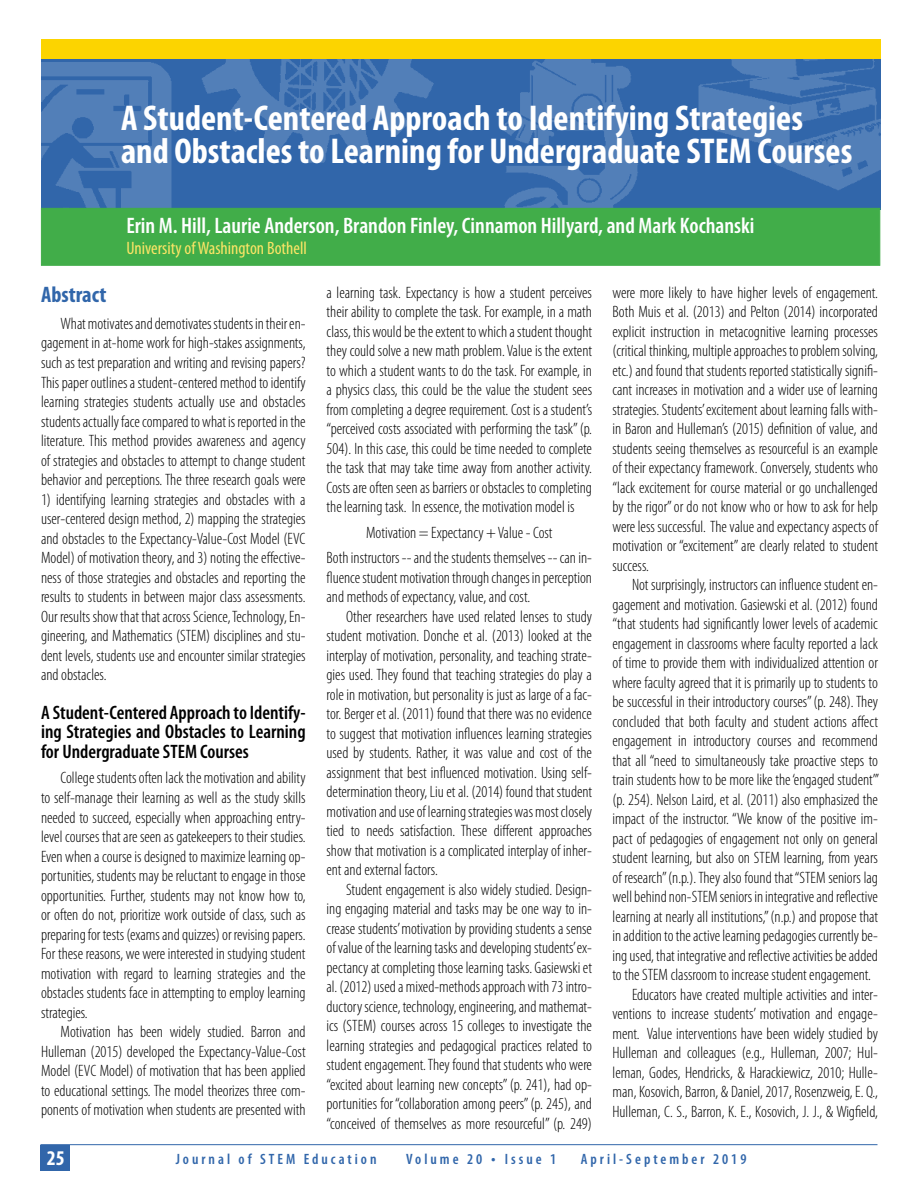
<style>
.page{position:relative;width:918px;height:1188px;background:#fff}
.page>*{position:absolute;margin:0;border:0;box-sizing:border-box;transform-origin:0 0}
.t1{font:700 condensed 36px/33px "Myriad Pro";color:#fff}
.t2{font:600 condensed 22.5px "Myriad Pro";color:#fff}
.t3{font:700 condensed 22.5px "Myriad Pro";color:#3166aa}
.t4{font:700 condensed 21px "Myriad Pro";color:#fff}
.t5{font:600 condensed 19.5px/19.5px "Myriad Pro";color:#000;text-align:justify}
.t6{font:condensed 18px "Myriad Pro";color:#fde566}
.t7{font:300 condensed 16.5px/19.5px "Myriad Pro";color:#000;text-align:justify}
.t8{font:600 condensed 15px "Myriad Pro";letter-spacing:.2em;color:#3166aa}
.s1{font-size:16.5px}
</style>
<div class="page">
<hr style="left:40px;top:1144px;width:838px;height:1px;background:#3166aa">
<div style="left:40px;top:1145px;width:30px;height:26px;background:#3166aa"></div>
<div style="left:41px;top:44px;width:839px;height:166px;background:#3166aa"></div>
<img style="left:490px;top:59px;width:154px;height:149px">
<img style="left:202px;top:59px;width:232px;height:104px">
<img style="left:698px;top:59px;width:182px;height:131px">
<img style="left:41px;top:63px;width:131px;height:145px">
<div style="left:41px;top:40px;width:840px;height:19px;background:#fcd400"></div>
<div style="left:41px;top:208px;width:839px;height:58px;background:#41ad49;border:1px solid #41ad49"></div>
<h1 class="t1" style="left:121px;top:101px;width:733px">A Student-Centered Approach to Identifying Strategies and Obstacles to Learning for Undergraduate STEM Courses</h1>
<h2 class="t2" style="left:126px;top:212px;width:629px">Erin M. Hill, Laurie Anderson, Brandon Finley, Cinnamon Hillyard, and Mark Kochanski</h2>
<p class="t6" style="left:126px;top:237px;width:182px">University of Washington Bothell</p>
<h2 class="t3" style="left:41px;top:280px;width:67px">Abstract</h2>
<p class="t7" style="left:41px;top:314px;width:266px;text-indent:20px">What motivates and demotivates students in their en&shy;gagement in at-home work for high-stakes assignments, such as test preparation and writing and revising papers?<br>This paper outlines a student-centered method to identify learning strategies students actually use and obstacles students actually face compared to what is reported in the literature. This method provides awareness and agency of strategies and obstacles to attempt to change student behavior and perceptions. The three research goals were</p>
<p class="t7" style="left:41px;top:489px;width:266px">1) identifying learning strategies and obstacles with a user-centered design method, 2) mapping the strategies and obstacles to the Expectancy-Value-Cost Model (EVC Model) of motivation theory, and 3) noting the effective&shy;ness of those strategies and obstacles and reporting the results to students in between major class assessments.<br>Our results show that that across Science, Technology, En&shy;gineering, and Mathematics (STEM) disciplines and stu&shy;dent levels, students use and encounter similar strategies and obstacles.</p>
<p class="t5" style="left:41px;top:702px;width:266px">A Student-Centered Approach to Identify&shy;ing Strategies and Obstacles to Learning for Undergraduate STEM Courses</p>
<p class="t7" style="left:41px;top:768px;width:266px;text-indent:20px">College students often lack the motivation and ability to self-manage their learning as well as the study skills needed to succeed, especially when approaching entry&shy;level courses that are seen as gatekeepers to their studies.<br>Even when a course is designed to maximize learning op&shy;portunities, students may be reluctant to engage in those opportunities. Further, students may not know how to, or often do not, prioritize work outside of class, such as preparing for tests (exams and quizzes) or revising papers.<br>For these reasons, we were interested in studying student motivation with regard to learning strategies and the obstacles students face in attempting to employ learning strategies.</p>
<p class="t7" style="left:41px;top:1022px;width:266px;text-indent:20px">Motivation has been widely studied. Barron and Hulleman (2015) developed the Expectancy-Value-Cost Model (EVC Model) of motivation that has been applied to educational settings. The model theorizes three com&shy;ponents of motivation when students are presented with</p>
<p class="t7" style="left:327px;top:282px;width:267px">a learning task. Expectancy is how a student perceives their ability to complete the task. For example, in a math class, this would be the extent to which a student thought they could solve a new math problem. Value is the extent to which a student wants to do the task. For example, in a physics class, this could be the value the student sees from completing a degree requirement. Cost is a student’s “perceived costs associated with performing the task” (p.<br>504). In this case, this could be time needed to complete the task that may take time away from another activity.<br>Costs are often seen as barriers or obstacles to completing the learning task. In essence, the motivation model is</p>
<p class="t7" style="left:327px;top:519px;width:267px;line-height:25.5px;text-align:center">Motivation = Expectancy + Value - Cost<br>Both instructors -- and the students themselves -- can in-</p>
<p class="t7" style="left:327px;top:567px;width:267px">fluence student motivation through changes in perception and methods of expectancy, value, and cost.</p>
<p class="t7" style="left:327px;top:606px;width:267px;text-indent:20px">Other researchers have used related lenses to study student motivation. Donche et al. (2013) looked at the interplay of motivation, personality, and teaching strate&shy;gies used. They found that teaching strategies do play a role in motivation, but personality is just as large of a fac&shy;tor. Berger et al. (2011) found that there was no evidence to suggest that motivation influences learning strategies used by students. Rather, it was value and cost of the assignment that best influenced motivation. Using self&shy;determination theory, Liu et al. (2014) found that student motivation and use of learning strategies was most closely tied to needs satisfaction. These different approaches show that motivation is a complicated interplay of inher&shy;ent and external factors.</p>
<p class="t7" style="left:327px;top:879px;width:267px;text-indent:20px">Student engagement is also widely studied. Design&shy;ing engaging material and tasks may be one way to in&shy;crease students’ motivation by providing students a sense of value of the learning tasks and developing students’ex&shy;pectancy at completing those learning tasks. Gasiewski et al. (2012) used a mixed-methods approach with 73 intro&shy;ductory science, technology, engineering, and mathemat&shy;ics (STEM) courses across 15 colleges to investigate the learning strategies and pedagogical practices related to student engagement. They found that students who were “excited about learning new concepts” (p. 241), had op&shy;portunities for “collaboration among peers” (p. 245), and “conceived of themselves as more resourceful” (p. 249)</p>
<p class="t7" style="left:613px;top:282px;width:267px">were more likely to have higher levels of engagement.<br>Both Muis et al. (2013) and Pelton (2014) incorporated explicit instruction in metacognitive learning processes (critical thinking, multiple approaches to problem solving, etc.) and found that students reported statistically signifi&shy;cant increases in motivation and a wider use of learning strategies. Students’ excitement about learning falls with&shy;in Baron and Hulleman’s (2015) definition of value, and students seeing themselves as resourceful is an example of their expectancy framework. Conversely, students who “lack excitement for course material or go unchallenged by the rigor” or do not know who or how to ask for help were less successful. The value and expectancy aspects of motivation or “excitement” are clearly related to student success.</p>
<p class="t7" style="left:632px;top:575px;width:248px">Not surprisingly, instructors can influence student en-</p>
<p class="t7" style="left:613px;top:594px;width:267px">gagement and motivation. Gasiewski et al. (2012) found</p>
<p class="t7" style="left:613px;top:614px;width:267px">“that students had significantly lower levels of academic</p>
<p class="t7" style="left:613px;top:633px;width:267px">engagement in classrooms where faculty reported a lack</p>
<p class="t7" style="left:613px;top:653px;width:267px">of time to provide them with individualized attention or</p>
<p class="t7" style="left:613px;top:672px;width:267px">where faculty agreed that it is primarily up to students to</p>
<p class="t7" style="left:613px;top:692px;width:267px">be successful in their introductory courses” (p. 248). They</p>
<p class="t7" style="left:613px;top:711px;width:267px">concluded that both faculty and student actions affect</p>
<p class="t7" style="left:613px;top:731px;width:267px">engagement in introductory courses and recommend</p>
<p class="t7" style="left:613px;top:750px;width:267px">that all “need to simultaneously take proactive steps to</p>
<p class="t7" style="left:613px;top:770px;width:268px">train students how to be more like the ‘engaged student’’’</p>
<p class="t7" style="left:613px;top:789px;width:267px">(p. 254). Nelson Laird, et al. (2011) also emphasized the</p>
<p class="t7" style="left:613px;top:809px;width:267px">impact of the instructor. “We know of the positive im-</p>
<p class="t7" style="left:613px;top:828px;width:267px">pact of pedagogies of engagement not only on general</p>
<p class="t7" style="left:613px;top:848px;width:267px">student learning, but also on STEM learning, from years</p>
<p class="t7" style="left:613px;top:867px;width:267px">of research” (n.p.). They also found that “STEM seniors lag</p>
<p class="t7" style="left:613px;top:887px;width:267px">well behind non-STEM seniors in integrative and reflective</p>
<p class="t7" style="left:613px;top:906px;width:267px">learning at nearly all institutions,” (n.p.) and propose that</p>
<p class="t7" style="left:613px;top:926px;width:267px">in addition to the active learning pedagogies currently be-</p>
<p class="t7" style="left:613px;top:945px;width:267px">ing used, that integrative and reflective activities be added</p>
<p class="t7" style="left:613px;top:965px;width:260px">to the STEM classroom to increase student engagement.</p>
<p class="t7" style="left:632px;top:984px;width:247px">Educators have created multiple activities and inter-</p>
<p class="t7" style="left:613px;top:1004px;width:267px">ventions to increase students’ motivation and engage-</p>
<p class="t7" style="left:613px;top:1023px;width:267px">ment. Value interventions have been widely studied by</p>
<p class="t7" style="left:613px;top:1043px;width:267px">Hulleman and colleagues (e.g., Hulleman, 2007; Hul-</p>
<p class="t7" style="left:613px;top:1062px;width:267px">leman, Godes, Hendricks, &amp; Harackiewicz, 2010; Hulle-</p>
<p class="t7" style="left:613px;top:1082px;width:267px">man, Kosovich, Barron, &amp; Daniel, 2017, Rosenzweig, E. Q.,</p>
<p class="t7" style="left:613px;top:1101px;width:267px">Hulleman, C. S., Barron, K. E., Kosovich, J. J., &amp; Wigfield,</p>
<p class="t4" style="left:47px;top:1145px;width:19px">25</p>
<p class="t8" style="left:176px;top:1150px;width:202px">Journal of STEM Education</p>
<p class="t8" style="left:406px;top:1150px;width:152px">Volume 20 <span class="s1">•</span> Issue 1</p>
<p class="t8" style="left:581px;top:1150px;width:167px">April-September 2019</p>
</div>
